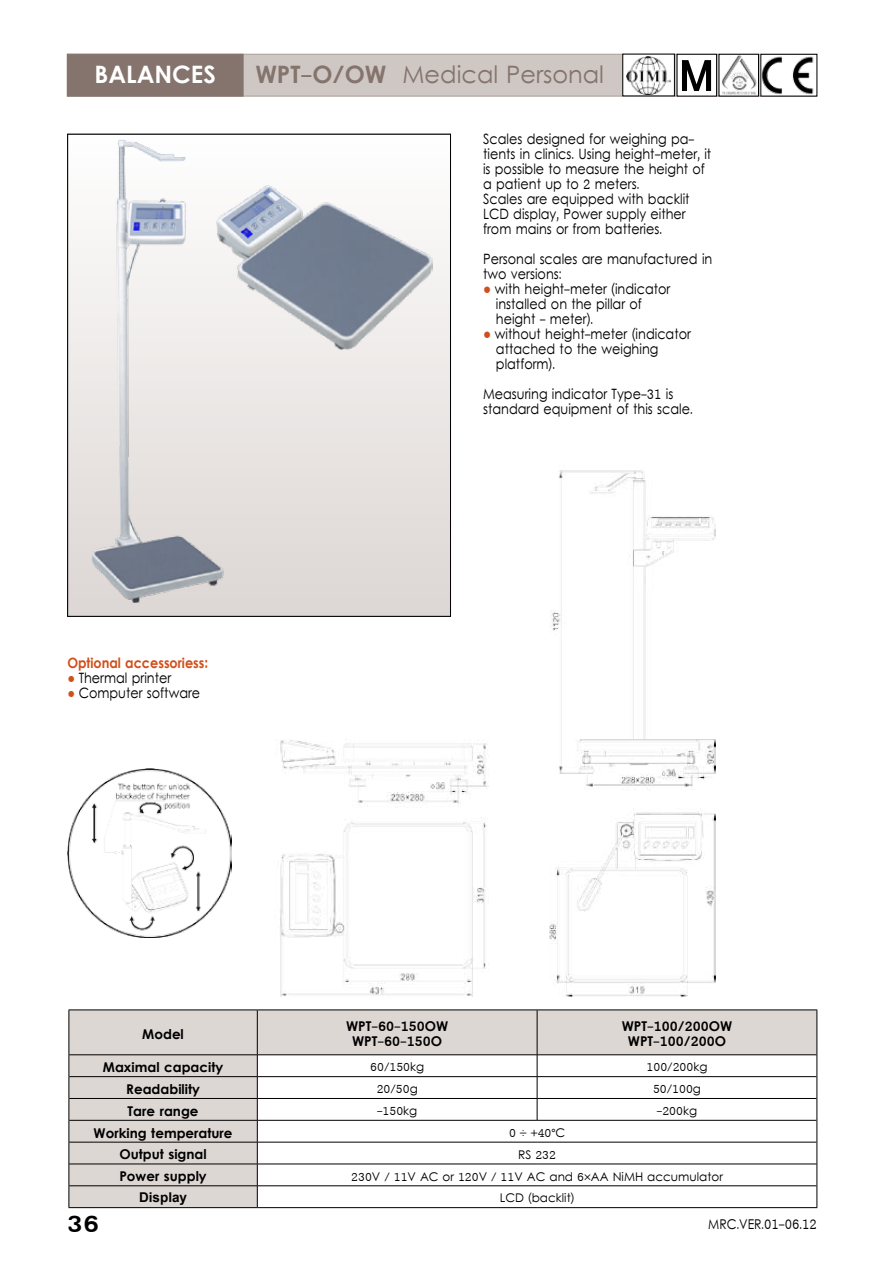
<style>
.page{position:relative;width:893px;height:1263px;background:#fff}
.page>*{position:absolute;margin:0;border:0;box-sizing:border-box;transform-origin:0 0}
.t1{font:500 60px "Win Soft Pro";color:#000}
.t2{font:24px "Levenim";color:#85746d}
.t3{font:24px "Levenim MT Bold";color:#fff}
.t4{font:23.25px "Levenim MT Bold";color:#000;scale:1.15 1}
.t5{font:14.25px/15px "Levenim";color:#000;scale:.9 1}
.t6{font:14.25px "Levenim MT Bold";color:#d14f1a;scale:.9 1}
.t7{font:13.5px/15px "Levenim MT Bold";color:#000;text-align:center}
.t8{font:13.5px "Levenim";color:#000;scale:.9 1}
.t9{font:700 13.5px "Arial";color:#000}
.t10{font:12px "Levenim";color:#000}
.s1{font-family:"Levenim MT Bold"}
.s2{font-family:"Arial";color:#d14f1a}
.s3{font-family:"Arial";font-size:15px;color:#d14f1a}
.s4{font-size:14.25px}
</style>
<div class="page">
<div style="left:67px;top:54px;width:750px;height:42px;background:#cec7c3;border:1px solid #85746d"></div>
<div style="left:67px;top:54px;width:176px;height:42px;background:#85746d"></div>
<img style="left:762px;top:56px;width:53px;height:38px">
<div style="left:719px;top:54px;width:40px;height:42px;border:1px solid #000"></div>
<img style="left:719px;top:53px;width:39px;height:42px">
<div style="left:677px;top:54px;width:40px;height:42px;background:#fff"></div>
<div style="left:677px;top:54px;width:40px;height:42px;border:1px solid #000"></div>
<div style="left:623px;top:54px;width:51px;height:42px;background:#fff"></div>
<div style="left:622px;top:54px;width:53px;height:42px;border:1px solid #000"></div>
<img style="left:626px;top:57px;width:45px;height:37px">
<div style="left:68px;top:134px;width:382px;height:482px;background:linear-gradient(to bottom,#fefefe,#dcd6d4)"></div>
<img style="left:92px;top:139px;width:341px;height:463px">
<svg style="left:70px;top:1010px;width:746px;height:197px"></svg>
<hr style="left:69px;top:1009px;width:188px;height:1px;background:#000">
<hr style="left:69px;top:1010px;width:1px;height:45px;background:#000">
<hr style="left:257px;top:1009px;width:280px;height:1px;background:#000">
<hr style="left:537px;top:1009px;width:280px;height:1px;background:#000">
<hr style="left:537px;top:1010px;width:1px;height:44px;background:#000">
<hr style="left:816px;top:1010px;width:1px;height:45px;background:#000">
<svg style="left:537px;top:1055px;width:1px;height:65px"></svg>
<svg style="left:69px;top:1055px;width:1px;height:152px"></svg>
<svg style="left:816px;top:1055px;width:1px;height:152px"></svg>
<hr style="left:69px;top:1207px;width:188px;height:1px;background:#000">
<hr style="left:257px;top:1207px;width:280px;height:1px;background:#000">
<hr style="left:537px;top:1207px;width:280px;height:1px;background:#000">
<hr style="left:257px;top:1010px;width:1px;height:44px;background:#000">
<hr style="left:69px;top:1054px;width:188px;height:1px;background:#000">
<hr style="left:257px;top:1054px;width:280px;height:1px;background:#000">
<hr style="left:537px;top:1054px;width:279px;height:1px;background:#000">
<hr style="left:69px;top:1076px;width:188px;height:1px;background:#000">
<hr style="left:257px;top:1076px;width:280px;height:1px;background:#000">
<hr style="left:537px;top:1076px;width:279px;height:1px;background:#000">
<hr style="left:69px;top:1098px;width:188px;height:1px;background:#000">
<hr style="left:257px;top:1098px;width:280px;height:1px;background:#000">
<hr style="left:537px;top:1098px;width:279px;height:1px;background:#000">
<hr style="left:69px;top:1120px;width:188px;height:1px;background:#000">
<hr style="left:257px;top:1120px;width:280px;height:1px;background:#000">
<hr style="left:537px;top:1120px;width:279px;height:1px;background:#000">
<hr style="left:69px;top:1142px;width:188px;height:1px;background:#000">
<hr style="left:257px;top:1142px;width:280px;height:1px;background:#000">
<hr style="left:537px;top:1142px;width:279px;height:1px;background:#000">
<hr style="left:69px;top:1164px;width:188px;height:1px;background:#000">
<hr style="left:257px;top:1164px;width:280px;height:1px;background:#000">
<hr style="left:537px;top:1164px;width:279px;height:1px;background:#000">
<hr style="left:69px;top:1185px;width:188px;height:1px;background:#000">
<hr style="left:257px;top:1185px;width:280px;height:1px;background:#000">
<svg style="left:257px;top:1055px;width:1px;height:152px"></svg>
<hr style="left:537px;top:1185px;width:279px;height:1px;background:#000">
<img style="left:275px;top:465px;width:441px;height:532px">
<img style="left:67px;top:768px;width:164px;height:170px">
<h2 class="t3" style="left:94px;top:60px;width:123px">BALANCES</h2>
<h2 class="t2" style="left:255px;top:61px;width:350px"><span class="s1">WPT-O/OW</span> Medical Personal</h2>
<h1 class="t1" style="left:678px;top:33px;width:38px">M</h1>
<p class="t6" style="left:67px;top:654px;width:158px">Optional accessoriess:</p>
<p class="t5" style="left:67px;top:671px;width:117px"><span class="s2">●</span> Thermal printer</p>
<p class="t5" style="left:67px;top:686px;width:149px"><span class="s2">●</span> Computer software</p>
<p class="t5" style="left:483px;top:132px;width:255px">Scales designed for weighing pa&shy;tients in clinics. Using height-meter, it is possible to measure the height of a patient up to 2 meters.<br>Scales are equipped with backlit<br>LCD display, Power supply either from mains or from batteries.</p>
<p class="t5" style="left:483px;top:253px;width:256px">Personal scales are manufactured in two versions:</p>
<p class="t5" style="left:496px;top:282px;width:195px;text-indent:-13px"><span class="s3">●</span> with height-meter (indicator installed on the pillar of height - meter).</p>
<p class="t5" style="left:496px;top:327px;width:218px;text-indent:-13px"><span class="s3">●</span> without height-meter (indicator attached to the weighing platform).</p>
<p class="t5" style="left:483px;top:387px;width:234px">Measuring indicator Type-31 is standard equipment of this scale.</p>
<p class="t7" style="left:142px;top:1028px;width:43px">Model</p>
<p class="t7" style="left:346px;top:1020px;width:104px">WPT-60-150OW<br>WPT-60-150O</p>
<p class="t7" style="left:622px;top:1020px;width:112px">WPT-100/200OW<br>WPT-100/200O</p>
<p class="t7" style="left:103px;top:1061px;width:122px">Maximal capacity</p>
<p class="t10" style="left:370px;top:1060px;width:55px">60/150kg</p>
<p class="t10" style="left:647px;top:1060px;width:62px">100/200kg</p>
<p class="t7" style="left:126px;top:1083px;width:75px">Readability</p>
<p class="t10" style="left:377px;top:1082px;width:43px">20/50g</p>
<p class="t10" style="left:653px;top:1082px;width:49px">50/100g</p>
<p class="t7" style="left:128px;top:1105px;width:72px">Tare range</p>
<p class="t10" style="left:377px;top:1104px;width:42px">-150kg</p>
<p class="t10" style="left:657px;top:1104px;width:42px">-200kg</p>
<p class="t7" style="left:94px;top:1126px;width:140px">Working temperature</p>
<p class="t10" style="left:509px;top:1125px;width:58px">0 ÷ +40°C</p>
<p class="t7" style="left:119px;top:1148px;width:89px">Output signal</p>
<p class="t10" style="left:518px;top:1147px;width:39px">RS 232</p>
<p class="t7" style="left:119px;top:1170px;width:89px">Power supply</p>
<p class="t10" style="left:351px;top:1169px;width:373px">230V / 11V AC or 120V / 11V AC and 6×AA NiMH accumulator</p>
<p class="t9" style="left:139px;top:1188px;width:50px">Display</p>
<p class="t10" style="left:500px;top:1191px;width:76px">LCD (backlit)</p>
<p class="t8" style="left:708px;top:1216px;width:122px">MRC.VER.<span class="s4">01-06.12</span></p>
<h3 class="t4" style="left:67px;top:1210px;width:29px">36</h3>
</div>
